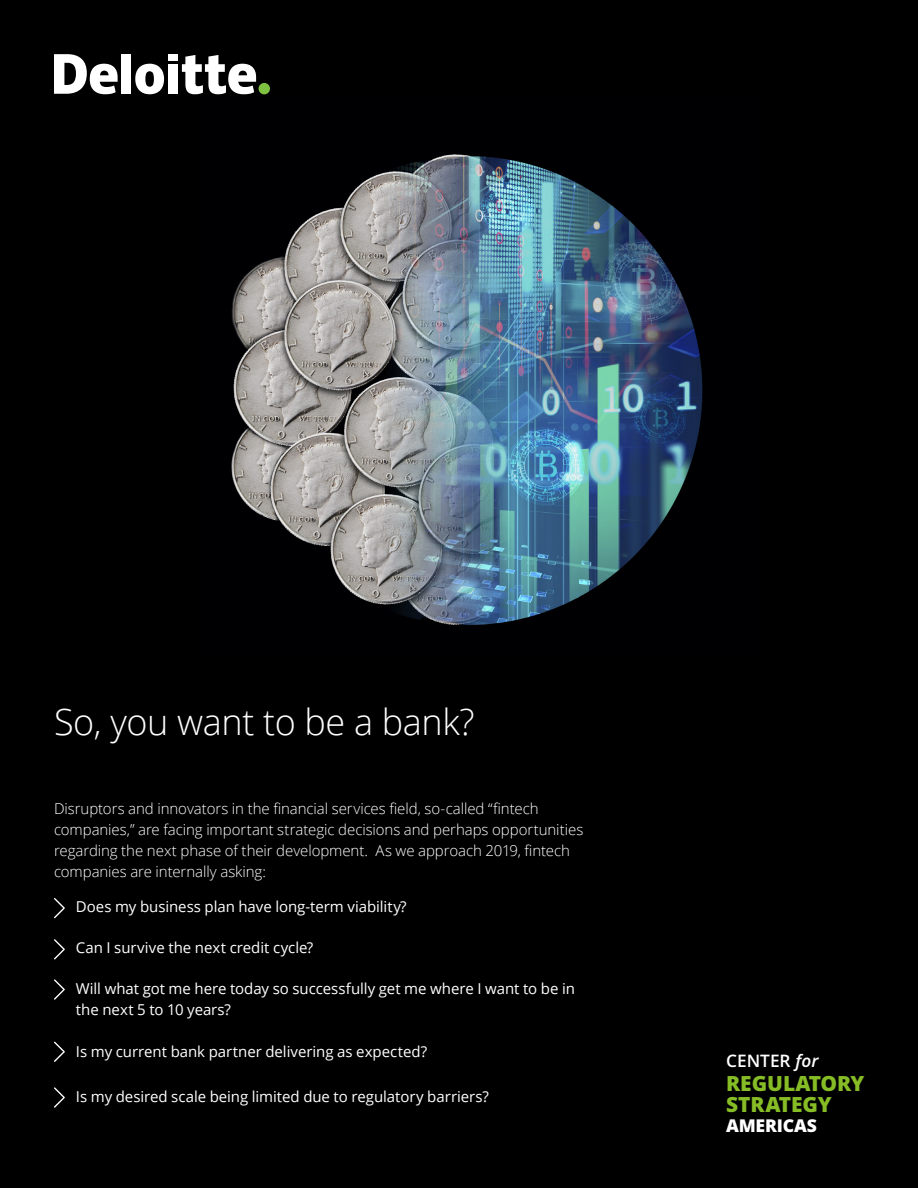
<style>
.page{position:relative;width:918px;height:1188px;background:#000}
.page>*{position:absolute;margin:0;border:0;box-sizing:border-box;transform-origin:0 0}
.Story_heading_light{font:300 36px "Open Sans";letter-spacing:-.01em;color:#fff}
.t1{font:800 21px/20.5px "Open Sans";letter-spacing:-.01em;color:#86bc25}
.t2{font:800 17.7px "Open Sans";letter-spacing:-.01em;color:#fff}
.t3{font:600 17.25px "Open Sans";color:#fff}
.Body_copy__white_8_5{font:15px/21px "Open Sans";letter-spacing:-.005em;color:#fff}
.Body_copy__8_5_12pt{font:300 15px/21px "Open Sans";letter-spacing:-.005em;color:#fff}
.s1{font-style:italic}
</style>
<div class="page">
<div style="left:259px;top:83px;width:11px;height:11px;background:#7fc241;border-radius:50%"></div>
<div style="left:121px;top:54px;width:10px;height:40px;background:#fff"></div>
<svg style="left:135px;top:64px;width:29px;height:30px"></svg>
<div style="left:168px;top:64px;width:10px;height:30px;background:#fff"></div>
<div style="left:168px;top:54px;width:10px;height:7px;background:#fff"></div>
<svg style="left:182px;top:55px;width:74px;height:39px"></svg>
<svg style="left:54px;top:54px;width:64px;height:40px"></svg>
<img style="left:202px;top:98px;width:558px;height:558px">
<svg style="left:54px;top:898px;width:11px;height:20px"></svg>
<svg style="left:54px;top:939px;width:11px;height:20px"></svg>
<svg style="left:54px;top:979px;width:11px;height:21px"></svg>
<svg style="left:54px;top:1042px;width:11px;height:20px"></svg>
<svg style="left:54px;top:1087px;width:11px;height:21px"></svg>
<p class="Story_heading_light" style="left:54px;top:697px;width:422px">So, you want to be a bank?</p>
<p class="Body_copy__8_5_12pt" style="left:54px;top:798px;width:531px">Disruptors and innovators in the financial services field, so-called “fintech companies,” are facing important strategic decisions and perhaps opportunities regarding the next phase of their development. As we approach 2019, fintech companies are internally asking:</p>
<p class="Body_copy__white_8_5" style="left:76px;top:896px;width:332px">Does my business plan have long-term viability?</p>
<p class="Body_copy__white_8_5" style="left:76px;top:937px;width:239px">Can I survive the next credit cycle?</p>
<p class="Body_copy__white_8_5" style="left:76px;top:978px;width:501px">Will what got me here today so successfully get me where I want to be in the next 5 to 10 years?</p>
<p class="Body_copy__white_8_5" style="left:76px;top:1040px;width:353px">Is my current bank partner delivering as expected?</p>
<p class="Body_copy__white_8_5" style="left:76px;top:1086px;width:414px">Is my desired scale being limited due to regulatory barriers?</p>
<p class="t3" style="left:726px;top:1049px;width:94px">CENTER <span class="s1">for</span></p>
<p class="t1" style="left:726px;top:1072px;width:140px">REGULATORY<br>STRATEGY</p>
<p class="t2" style="left:726px;top:1113px;width:92px">AMERICAS</p>
</div>
